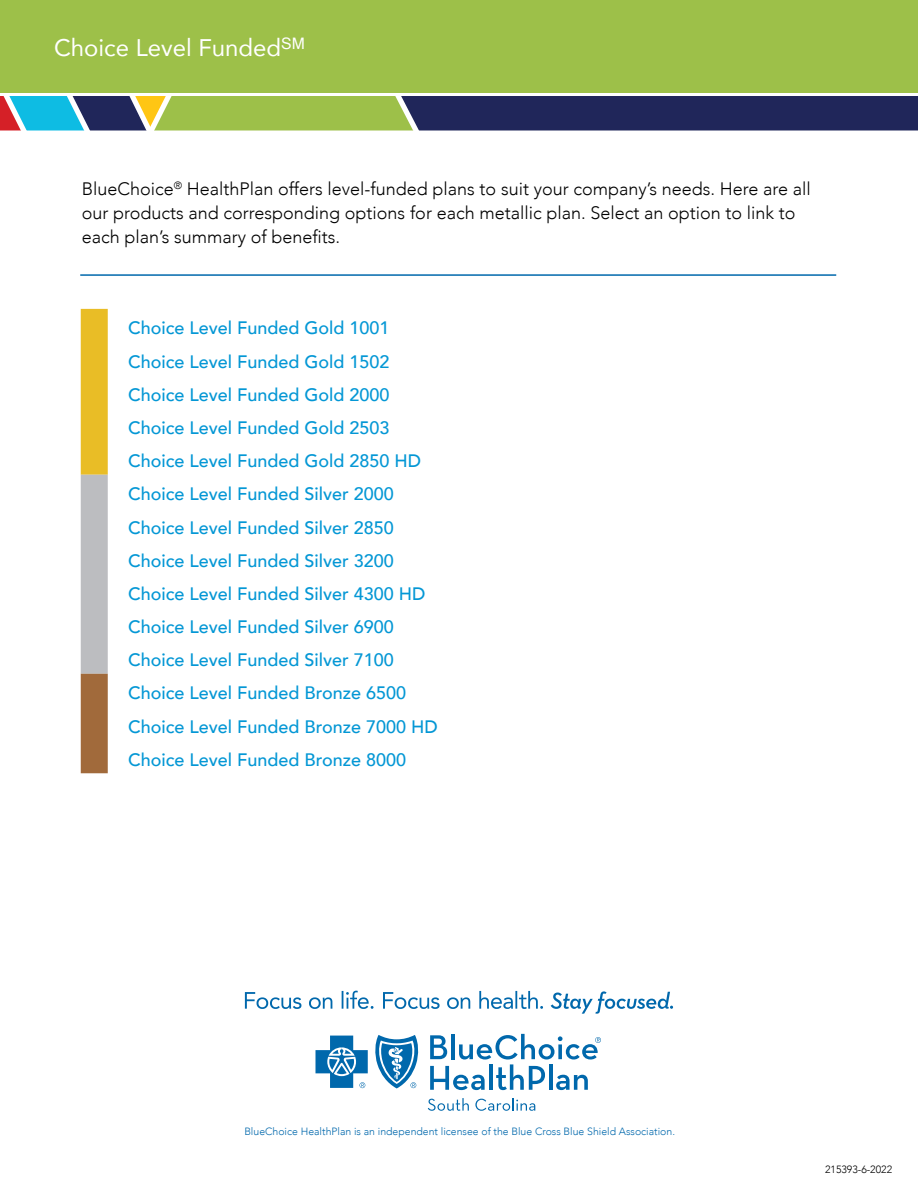
<style>
.page{position:relative;width:918px;height:1188px;background:#fff}
.page>*{position:absolute;margin:0;border:0;box-sizing:border-box;transform-origin:0 0}
.t1{font:24px "Avenir";color:#fff}
.t2{font:500 18px "Avenir";color:#0497d5}
.t3{font:300 18px/24px "Avenir";color:#000}
.t4{font:300 10.5px "Avenir";color:#0068ac}
.t5{font:300 10.5px "Avenir";color:#000}
</style>
<div class="page">
<svg style="left:81px;top:309px;width:27px;height:464px"></svg>
<hr style="left:80px;top:274px;width:756px;height:2px;background:#0068ac">
<div style="left:0;top:0;width:918px;height:116px;background:#9dc049"></div>
<svg style="left:0;top:93px;width:918px;height:38px"></svg>
<svg style="left:316px;top:1036px;width:52px;height:52px"></svg>
<svg style="left:375px;top:1035px;width:44px;height:53px"></svg>
<svg style="left:428px;top:1098px;width:41px;height:13px"></svg>
<svg style="left:475px;top:1098px;width:60px;height:13px"></svg>
<svg style="left:430px;top:1034px;width:171px;height:56px"></svg>
<svg style="left:245px;top:991px;width:428px;height:23px"></svg>
<p class="t1" style="left:54px;top:29px;width:252px">Choice Level Funded<sup>SM</sup></p>
<p class="t3" style="left:82px;top:177px;width:731px">BlueChoice<sup>®</sup> HealthPlan offers level-funded plans to suit your company’s needs. Here are all our products and corresponding options for each metallic plan. Select an option to link to each plan’s summary of benefits.</p>
<p class="t2" style="left:128px;top:313px;width:263px">Choice Level Funded Gold 1001</p>
<p class="t2" style="left:128px;top:346px;width:263px">Choice Level Funded Gold 1502</p>
<p class="t2" style="left:128px;top:379px;width:263px">Choice Level Funded Gold 2000</p>
<p class="t2" style="left:128px;top:412px;width:263px">Choice Level Funded Gold 2503</p>
<p class="t2" style="left:128px;top:445px;width:295px">Choice Level Funded Gold 2850 HD</p>
<p class="t2" style="left:128px;top:478px;width:267px">Choice Level Funded Silver 2000</p>
<p class="t2" style="left:128px;top:512px;width:267px">Choice Level Funded Silver 2850</p>
<p class="t2" style="left:128px;top:545px;width:267px">Choice Level Funded Silver 3200</p>
<p class="t2" style="left:128px;top:578px;width:299px">Choice Level Funded Silver 4300 HD</p>
<p class="t2" style="left:128px;top:611px;width:267px">Choice Level Funded Silver 6900</p>
<p class="t2" style="left:128px;top:644px;width:267px">Choice Level Funded Silver 7100</p>
<p class="t2" style="left:128px;top:678px;width:280px">Choice Level Funded Bronze 6500</p>
<p class="t2" style="left:128px;top:711px;width:311px">Choice Level Funded Bronze 7000 HD</p>
<p class="t2" style="left:128px;top:744px;width:280px">Choice Level Funded Bronze 8000</p>
<p class="t4" style="left:244px;top:1125px;width:432px">BlueChoice HealthPlan is an independent licensee of the Blue Cross Blue Shield Association.</p>
<p class="t5" style="left:825px;top:1163px;width:69px">215393-6-2022</p>
</div>
